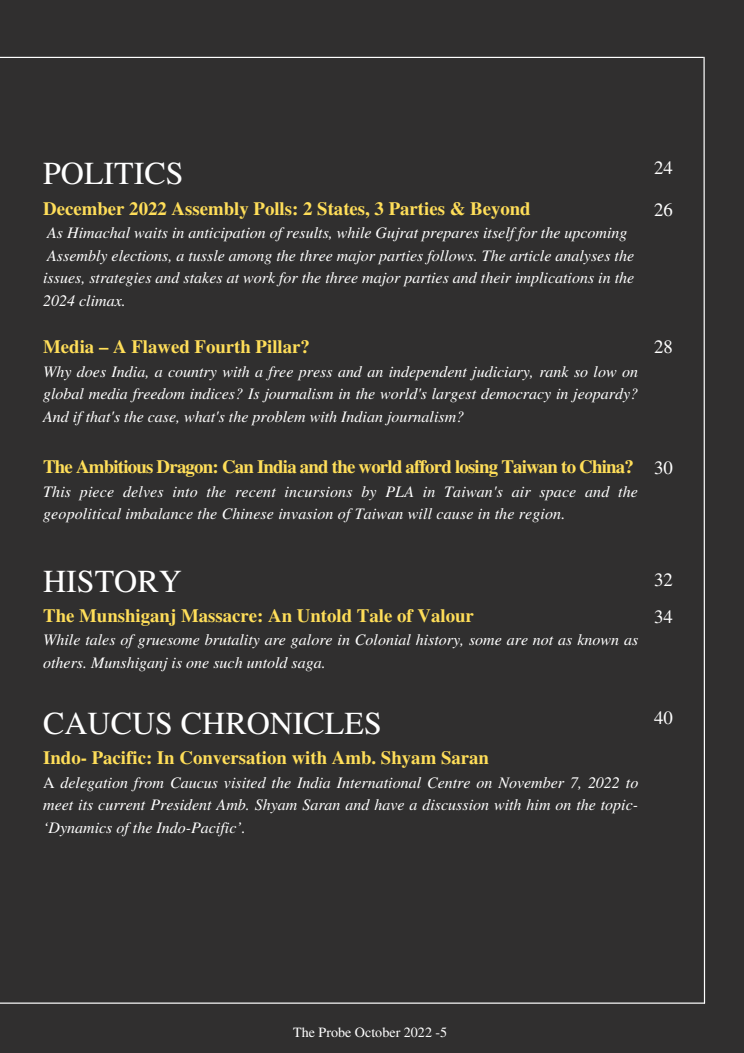
<style>
.page{position:relative;width:744px;height:1053px;background:#fff}
.page>*{position:absolute;margin:0;border:0;box-sizing:border-box;transform-origin:0 0}
.t1{font:32px "Te X Gyre Termes";color:#fff}
.t2{font:700 18.8px "Te X Gyre Termes";color:#ffde59}
.t3{font:700 18.8px "Te X Gyre Termes";letter-spacing:-.04em;color:#ffde59}
.t4{font:18.8px/36.6px "Te X Gyre Termes";color:#fff}
.t5{font:italic 16px/22.5px "Te X Gyre Termes";color:#fff}
.t6{font:14.08px "Te X Gyre Termes";color:#fff}
.s1{font-style:normal}
</style>
<div class="page">
<div style="left:0;top:0;width:744px;height:1052px;background:#302f2f"></div>
<hr style="left:0;top:57px;width:703px;height:1px;background:#fff">
<svg style="left:703px;top:56px;width:3px;height:948px"></svg>
<hr style="left:0;top:1002px;width:705px;height:1px;background:#fff">
<h1 class="t1" style="left:43px;top:150px;width:142px">POLITICS</h1>
<p class="t2" style="left:43px;top:194px;width:489px">December 2022 Assembly Polls: 2 States, 3 Parties &amp; Beyond</p>
<p class="t5" style="left:43px;top:220px;width:593px">As Himachal waits in anticipation of results, while Gujrat prepares itself for the upcoming Assembly elections, a tussle among the three major parties follows. The article analyses the issues, strategies and stakes at work for the three major parties and their implications in the 2024 climax.</p>
<p class="t2" style="left:43px;top:332px;width:268px">Media – A Flawed Fourth Pillar?</p>
<p class="t5" style="left:43px;top:359px;width:596px;text-align:justify">Why does India, a country with a free press and an independent judiciary, rank so low on global media freedom indices? Is journalism in the world's largest democracy in jeopardy?<br>And if that's the case, what's the problem with Indian journalism?</p>
<p class="t3" style="left:43px;top:452px;width:592px">The Ambitious Dragon: Can India and the world afford losing Taiwan to China?</p>
<p class="t5" style="left:43px;top:479px;width:596px">This piece delves into the recent incursions by PLA in Taiwan's air space and the geopolitical imbalance the Chinese invasion of Taiwan will cause in the region.</p>
<p class="t4" style="left:654px;top:148px;width:20px">24</p>
<p class="t4" style="left:654px;top:191px;width:20px">26</p>
<p class="t4" style="left:654px;top:327px;width:20px">28</p>
<p class="t4" style="left:654px;top:448px;width:20px">30</p>
<h1 class="t1" style="left:43px;top:558px;width:140px">HISTORY</h1>
<p class="t2" style="left:43px;top:601px;width:432px">The Munshiganj Massacre: An Untold Tale of Valour</p>
<p class="t5" style="left:43px;top:627px;width:597px">While tales of gruesome brutality are galore in Colonial history, some are not as known as others. Munshiganj is one such untold saga.</p>
<h1 class="t1" style="left:43px;top:700px;width:340px">CAUCUS CHRONICLES</h1>
<p class="t2" style="left:43px;top:743px;width:447px">Indo- Pacific: In Conversation with Amb. Shyam Saran</p>
<p class="t5" style="left:43px;top:770px;width:597px;text-align:justify"><span class="s1">A</span> delegation from Caucus visited the India International Centre on November 7, 2022 to meet its current President Amb. Shyam Saran and have a discussion with him on the topic-‘Dynamics of the Indo-Pacific’.</p>
<p class="t4" style="left:654px;top:560px;width:20px">32<br>34</p>
<p class="t4" style="left:654px;top:698px;width:20px">40</p>
<p class="t6" style="left:293px;top:1021px;width:156px">The Probe October 2022 -5</p>
</div>
